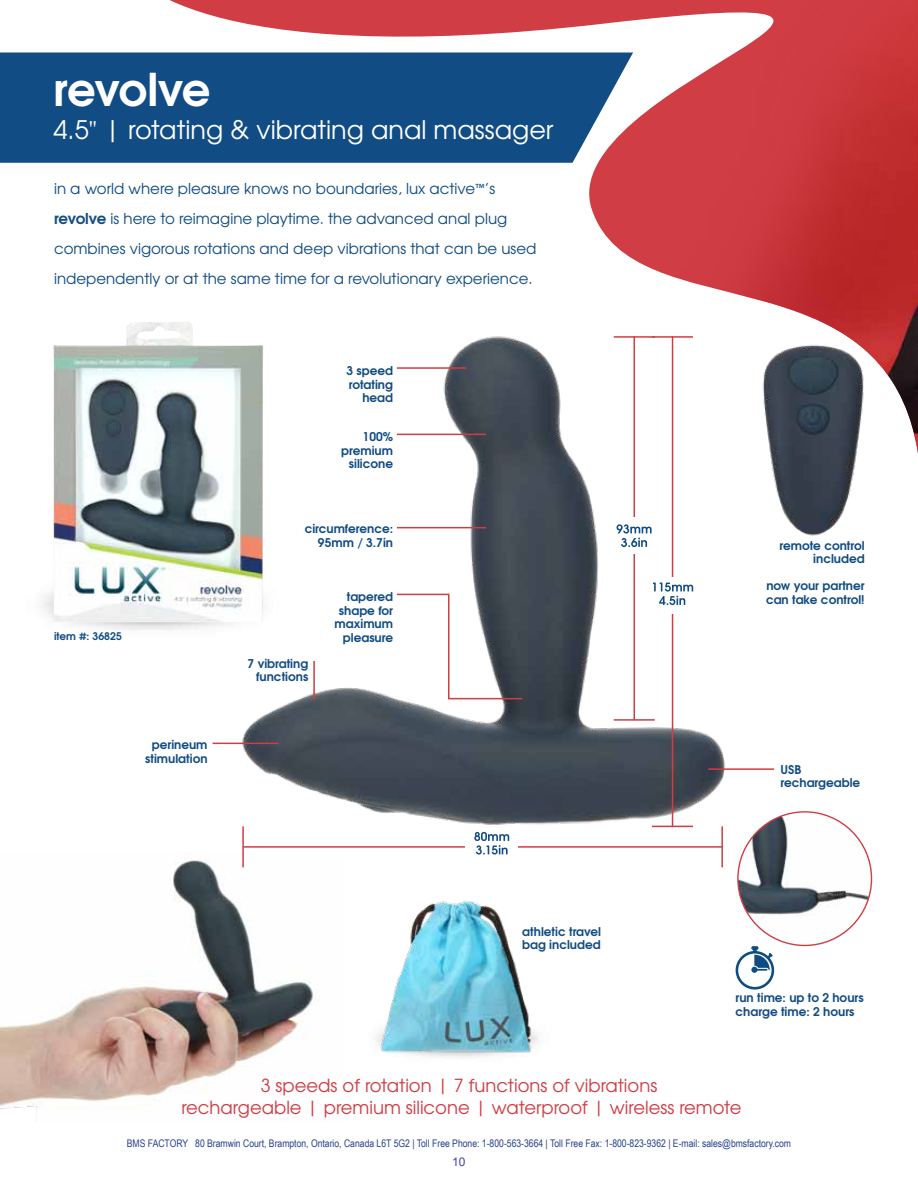
<style>
.page{position:relative;width:918px;height:1188px;background:#fff}
.page>*{position:absolute;margin:0;border:0;box-sizing:border-box;transform-origin:0 0}
.t1{font:700 45px "Te X Gyre Adventor";letter-spacing:-.025em;color:#fff}
.t2{font:25.5px "Te X Gyre Adventor";color:#fff}
.t3{font:18px/21.6px "Te X Gyre Adventor";color:#d03d45;text-align:center}
.t4{font:15px/30px "Te X Gyre Adventor";color:#114c84}
.t5{font:700 12px/13.5px "Te X Gyre Adventor";color:#114c84;text-align:right}
.t6{font:12px "Arial";color:#4040ab}
.t7{font:10.5px "Arial Narrow";color:#25408f}
.t8{font:700 10.5px "Te X Gyre Adventor";color:#114c84}
.s1{font-family:"Minion Pro"}
.s2{font-family:"Myriad Pro"}
.s3{font-weight:700}
.s4{font-family:"Montserrat"}
</style>
<div class="page">
<img style="left:0;top:860px;width:319px;height:255px">
<img style="left:236px;top:661px;width:489px;height:167px">
<div style="left:0;top:53px;width:130px;height:110px;background:#114c84"></div>
<svg style="left:130px;top:0;width:544px;height:661px"></svg>
<img style="left:655px;top:0;width:263px;height:454px">
<img style="left:754px;top:336px;width:118px;height:200px">
<img style="left:42px;top:572px;width:235px;height:66px">
<img style="left:53px;top:322px;width:210px;height:301px">
<hr style="left:397px;top:367px;width:69px;height:2px;background:#d03d45">
<hr style="left:397px;top:434px;width:89px;height:1px;background:#d03d45">
<hr style="left:397px;top:527px;width:89px;height:1px;background:#d03d45">
<hr style="left:614px;top:336px;width:41px;height:2px;background:#d03d45">
<hr style="left:614px;top:719px;width:41px;height:2px;background:#d03d45">
<hr style="left:634px;top:336px;width:1px;height:384px;background:#d03d45">
<hr style="left:652px;top:336px;width:41px;height:2px;background:#d03d45">
<hr style="left:652px;top:826px;width:41px;height:1px;background:#d03d45">
<hr style="left:672px;top:336px;width:1px;height:491px;background:#d03d45">
<hr style="left:721px;top:826px;width:2px;height:41px;background:#d03d45">
<hr style="left:242px;top:826px;width:2px;height:41px;background:#d03d45">
<hr style="left:243px;top:846px;width:480px;height:2px;background:#d03d45">
<div style="left:608px;top:518px;width:53px;height:36px;background:#fff"></div>
<div style="left:646px;top:577px;width:53px;height:36px;background:#fff"></div>
<div style="left:465px;top:831px;width:53px;height:36px;background:#fff"></div>
<svg style="left:617px;top:524px;width:35px;height:23px"></svg>
<svg style="left:653px;top:583px;width:40px;height:22px"></svg>
<svg style="left:474px;top:832px;width:35px;height:23px"></svg>
<svg style="left:395px;top:593px;width:129px;height:107px"></svg>
<hr style="left:313px;top:661px;width:2px;height:40px;background:#d03d45">
<hr style="left:213px;top:743px;width:65px;height:1px;background:#d03d45">
<hr style="left:708px;top:768px;width:66px;height:2px;background:#d03d45">
<svg style="left:735px;top:946px;width:40px;height:44px"></svg>
<img style="left:738px;top:812px;width:134px;height:133px;border-radius:67px">
<img style="left:376px;top:900px;width:159px;height:157px">
<h1 class="t1" style="left:54px;top:50px;width:159px">revolve</h1>
<h2 class="t2" style="left:54px;top:109px;width:502px">4.5<span class="s1">"</span> | rotating &amp; vibrating anal massager</h2>
<p class="t4" style="left:54px;top:172px;width:484px">in a world where pleasure knows no boundaries, lux active<span class="s2">™</span>’s <span class="s3">revolve</span> is here to reimagine playtime. the advanced anal plug combines vigorous rotations and deep vibrations that can be used independently or at the same time for a revolutionary experience.</p>
<p class="t8" style="left:54px;top:627px;width:69px">item <span class="s4">#</span>: 36825</p>
<p class="t5" style="left:145px;top:737px;width:64px;text-align:center">perineum stimulation</p>
<p class="t5" style="left:347px;top:363px;width:48px">3 speed rotating head</p>
<p class="t5" style="left:341px;top:429px;width:53px">100% premium silicone</p>
<p class="t5" style="left:305px;top:521px;width:90px">circumference:<br>95mm / 3.7in</p>
<p class="t5" style="left:248px;top:655px;width:62px">7 vibrating functions</p>
<p class="t5" style="left:335px;top:589px;width:60px">tapered shape for maximum pleasure</p>
<p class="t5" style="left:780px;top:537px;width:87px">remote control included</p>
<p class="t5" style="left:766px;top:578px;width:100px;text-align:left">now your partner can take control!</p>
<p class="t5" style="left:781px;top:761px;width:81px;text-align:left">USB rechargeable</p>
<p class="t5" style="left:522px;top:924px;width:80px;text-align:left">athletic travel bag included</p>
<p class="t5" style="left:736px;top:990px;width:130px;text-align:left">run time: up to 2 hours charge time: 2 hours</p>
<h3 class="t3" style="left:181px;top:1074px;width:562px">3 speeds of rotation | 7 functions of vibrations<br>rechargeable | premium silicone | waterproof | wireless remote</h3>
<p class="t7" style="left:127px;top:1138px;width:666px">BMS FACTORY 80 Bramwin Court, Brampton, Ontario, Canada L6T 5G2 | Toll Free Phone: 1-800-563-3664 | Toll Free Fax: 1-800-823-9362 | E-mail: sales@bmsfactory.com</p>
<p class="t6" style="left:452px;top:1154px;width:15px">10</p>
</div>
